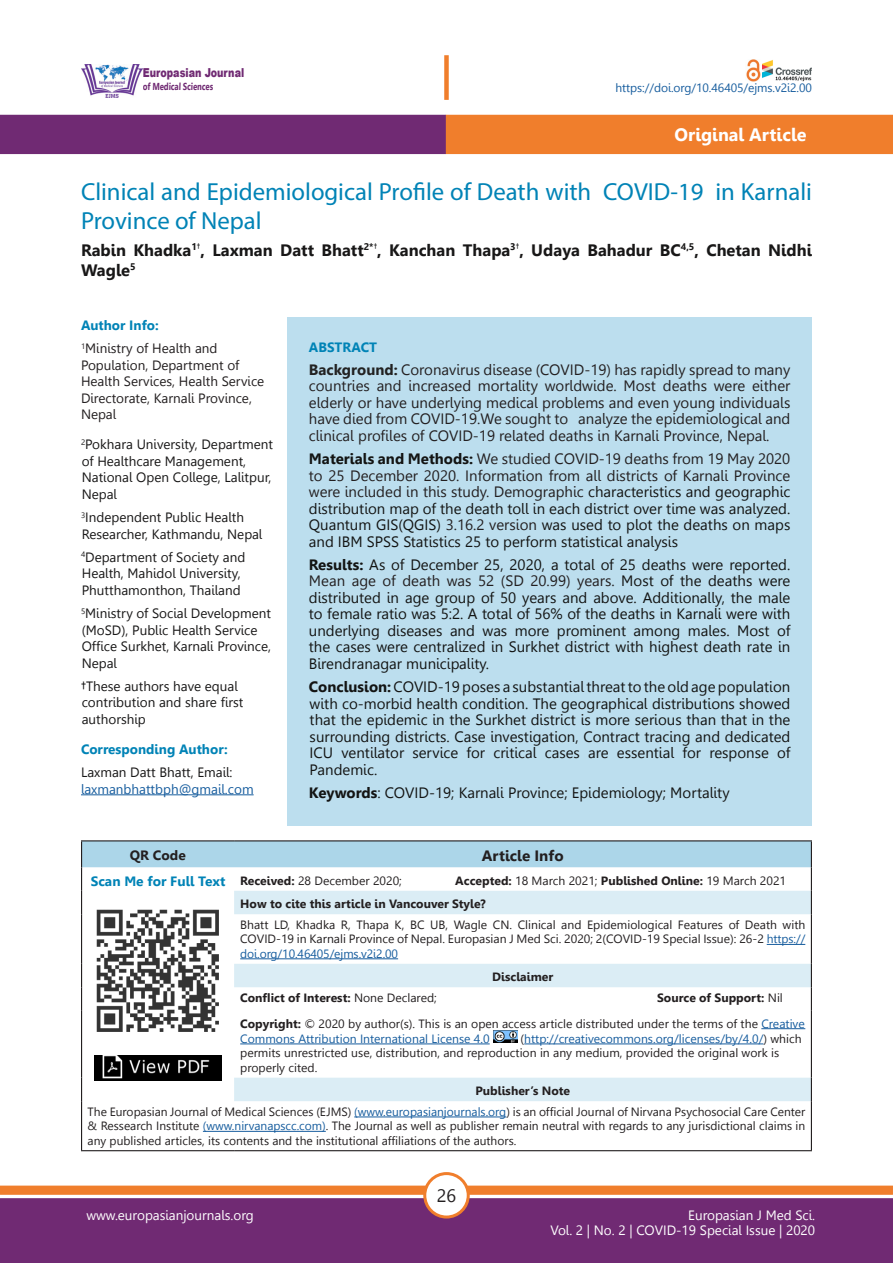
<style>
.page{position:relative;width:893px;height:1263px;background:#fff}
.page>*{position:absolute;margin:0;border:0;box-sizing:border-box;transform-origin:0 0}
.t1{font:24.75px/29.7px "Myriad Pro";color:#0083b6}
.t2{font:700 18px "Leelawadee";color:#fff}
.t3{font:18px "Leelawadee";color:#231f20}
.t4{font:700 16.5px/19.8px "Leelawadee";color:#181717}
.Default{font:15px/16.5px "Leelawadee";color:#131413;text-align:justify}
.t5{font:15px/16.5px "Leelawadee";color:#231f20;text-align:justify}
.t6{font:700 15px "Leelawadee";color:#231f20}
.t7{font:13.5px/16.5px "Leelawadee";color:#181717}
.t8{font:13.5px/16.5px "Leelawadee";color:#231f20}
.t9{font:13.5px/15px "Leelawadee";color:#fff;text-align:right}
.t10{font:700 13.5px "Leelawadee";color:#0083b6}
.t11{font:13.5px/16.5px "Leelawadee";color:#175d9e}
.t12{font:700 13.5px "Leelawadee";color:#231f20}
.t13{font:900 12.3px "Arial";color:#702a73;scale:.77 1}
.t14{font:12px/14.4px "Leelawadee UI";color:#231f20;text-align:justify}
.t15{font:700 12px "Leelawadee";color:#231f20}
.t16{font:700 12px "Leelawadee UI";color:#231f20}
.t17{font:12px "Leelawadee";letter-spacing:-.005em;color:#175d9e}
.t18{font:700 10.05px "Leelawadee UI";color:#702a73;scale:.76 1}
.s1{color:#020202}
.s2{color:#181717}
.s3{font-weight:700;color:#222}
.s4{font-weight:700}
.s5{color:#231f20}
.s6{font-family:"Leelawadee";font-weight:700}
.s7{font-family:"Leelawadee UI";font-weight:400}
.s8{font-family:"Leelawadee";color:#175d9e}
.s9{font-weight:400}
.s10{color:#175d9e}
</style>
<div class="page">
<div style="left:0;top:1198px;width:893px;height:65px;background:#702a73;border:2px solid #702a73"></div>
<div style="left:0;top:115px;width:446px;height:39px;background:#702a73"></div>
<div style="left:446px;top:115px;width:447px;height:39px;background:#f07e2c"></div>
<div style="left:0;top:1185px;width:893px;height:10px;background:#f07e2c;border:1px solid #f07e2c"></div>
<div style="left:425px;top:1173px;width:43px;height:44px;background:#fff;border-radius:50%"></div>
<div style="left:423px;top:1172px;width:47px;height:46px;border:3px solid #f07e2c;border-radius:50%"></div>
<img style="left:81px;top:64px;width:61px;height:33px">
<div style="left:444px;top:55px;width:5px;height:45px;background:#f07e2c"></div>
<img style="left:746px;top:60px;width:66px;height:21px">
<div style="left:287px;top:317px;width:525px;height:509px;background:#bcdeee"></div>
<svg style="left:234px;top:914px;width:577px;height:187px"></svg>
<hr style="left:81px;top:840px;width:153px;height:1px;background:#231f20">
<hr style="left:234px;top:840px;width:578px;height:1px;background:#231f20">
<hr style="left:81px;top:914px;width:1px;height:50px;background:#231f20">
<svg style="left:81px;top:964px;width:1px;height:46px"></svg>
<hr style="left:81px;top:1010px;width:1px;height:68px;background:#231f20">
<svg style="left:81px;top:1078px;width:1px;height:23px"></svg>
<hr style="left:81px;top:1101px;width:1px;height:49px;background:#231f20">
<hr style="left:81px;top:1150px;width:153px;height:1px;background:#231f20">
<hr style="left:234px;top:1150px;width:578px;height:1px;background:#231f20">
<svg style="left:81px;top:841px;width:731px;height:73px"></svg>
<hr style="left:811px;top:914px;width:1px;height:50px;background:#231f20">
<hr style="left:811px;top:1010px;width:1px;height:68px;background:#231f20">
<hr style="left:811px;top:1101px;width:1px;height:49px;background:#231f20">
<svg style="left:811px;top:964px;width:1px;height:46px"></svg>
<svg style="left:811px;top:1078px;width:1px;height:23px"></svg>
<img style="left:92px;top:905px;width:132px;height:127px">
<img style="left:95px;top:1056px;width:126px;height:24px">
<hr style="left:767px;top:944px;width:38px;height:1px;background:#175d9e">
<hr style="left:240px;top:958px;width:158px;height:1px;background:#175d9e">
<hr style="left:761px;top:1028px;width:44px;height:1px;background:#175d9e">
<hr style="left:240px;top:1043px;width:250px;height:1px;background:#175d9e">
<hr style="left:524px;top:1043px;width:239px;height:1px;background:#175d9e">
<img style="left:493px;top:1030px;width:24px;height:13px">
<hr style="left:354px;top:1116px;width:152px;height:1px;background:#175d9e">
<hr style="left:203px;top:1131px;width:123px;height:1px;background:#175d9e">
<hr style="left:81px;top:794px;width:173px;height:1px;background:#175d9e">
<p class="t13" style="left:143px;top:63px;width:133px">Europasian Journal</p>
<p class="t18" style="left:143px;top:79px;width:95px">of Medical Sciences</p>
<p class="t17" style="left:615px;top:81px;width:198px">https://doi.org/10.46405/ejms.v2i2.00</p>
<p class="t2" style="left:674px;top:124px;width:134px">Original Article</p>
<p class="t1" style="left:81px;top:176px;width:732px">Clinical and Epidemiological Profile of Death with COVID-19 in Karnali<br>Province of Nepal</p>
<p class="t4" style="left:81px;top:240px;width:732px">Rabin Khadka<sup>1</sup><sup>†</sup>, Laxman Datt Bhatt<sup>2*</sup><sup>†</sup>, Kanchan Thapa<sup>3</sup><sup>†</sup>, Udaya Bahadur BC<sup>4,5</sup>, Chetan Nidhi<br>Wagle<sup>5</sup></p>
<p class="t10" style="left:81px;top:318px;width:79px">Author Info:</p>
<p class="t8" style="left:81px;top:340px;width:185px"><sup>1</sup>Ministry of Health and<br>Population, Department of<br>Health Services, Health Service<br>Directorate, Karnali Province,<br>Nepal</p>
<p class="t7" style="left:81px;top:436px;width:194px"><sup>2</sup>Pokhara University, Department of Healthcare Management,<br>National Open College, Lalitpur,<br>Nepal</p>
<p class="t7" style="left:81px;top:509px;width:183px"><sup>3</sup>Independent Public Health<br>Researcher, Kathmandu, Nepal</p>
<p class="t7" style="left:81px;top:549px;width:166px"><sup>4</sup>Department of Society and<br>Health, Mahidol University,<br>Phutthamonthon, Thailand</p>
<p class="t7" style="left:81px;top:605px;width:192px"><sup>5</sup>Ministry of Social Development (MoSD), Public Health Service<br>Office Surkhet, Karnali Province,<br>Nepal</p>
<p class="t7" style="left:81px;top:678px;width:164px"><span class="s1">†</span>These authors have equal contribution and share first authorship</p>
<p class="t10" style="left:81px;top:741px;width:148px">Corresponding Author:</p>
<p class="t11" style="left:81px;top:764px;width:174px"><span class="s2">Laxman Datt Bhatt, Email: </span>laxmanbhattbph@gmail.com</p>
<p class="t10" style="left:309px;top:339px;width:70px">ABSTRACT</p>
<p class="t5" style="left:309px;top:361px;width:483px"><span class="s3">Background:</span> Coronavirus disease (COVID-19) has rapidly spread to many countries and increased mortality worldwide. Most deaths were either elderly or have underlying medical problems and even young individuals have died from COVID-19.We sought to analyze the epidemiological and clinical profiles of COVID-19 related deaths in Karnali Province, Nepal.</p>
<p class="Default" style="left:309px;top:451px;width:483px"><span class="s4">Materials and Methods:</span> <span class="s5">We studied COVID-19 deaths from 19 May 2020 to 25 December 2020. Information from all districts of Karnali Province were included in this study. Demographic</span> characteristics and geographic distribution map of the death toll in each district over time was analyzed.<br>Quantum GIS(QGIS) <span class="s5">3.16.2 version</span> was used to plot the deaths on maps and IBM SPSS Statistics 25 to perform statistical analysis</p>
<p class="Default" style="left:309px;top:556px;width:483px"><span class="s4">Results:</span> As of December 25, 2020, a total of 25 deaths were reported.<br><span class="s5">Mean age of death was 52 (SD 20.99) years.</span> Most of the deaths were distributed in age group of 50 years and above. Additionally, the male to female ratio was 5:2. A total of 56% of the deaths in Karnali were with underlying diseases and was more prominent among males. Most of the cases were centralized in Surkhet district with highest death rate in Birendranagar municipality.</p>
<p class="Default" style="left:309px;top:679px;width:483px"><span class="s4">Conclusion:</span> COVID-19 poses a substantial threat to the old age population with co-morbid health condition. The geographical distributions showed that the epidemic in the Surkhet district is more serious than that in the surrounding districts. Case investigation, Contract tracing and dedicated ICU ventilator service for critical cases are essential for response of Pandemic.</p>
<p class="Default" style="left:309px;top:784px;width:422px"><span class="s4">Keywords</span>: COVID-19; Karnali Province; Epidemiology; Mortality</p>
<p class="t12" style="left:130px;top:847px;width:57px">QR Code</p>
<p class="t6" style="left:482px;top:847px;width:83px">Article Info</p>
<p class="t10" style="left:91px;top:874px;width:136px">Scan Me for Full Text</p>
<p class="t14" style="left:240px;top:873px;width:163px"><span class="s6">Received:</span> 28 December 2020;</p>
<p class="t15" style="left:455px;top:873px;width:332px">Accepted: <span class="s7">18 March 2021;</span> Published Online: <span class="s7">19 March 2021</span></p>
<p class="t15" style="left:240px;top:897px;width:247px">How to cite this article in Vancouver Style?</p>
<p class="t14" style="left:240px;top:917px;width:567px">Bhatt LD, Khadka R, Thapa K, BC UB, Wagle CN. Clinical and Epidemiological Features of Death with COVID-19 in Karnali Province of Nepal. Europasian J Med Sci. 2020; 2(COVID-19 Special Issue): 26-2 <span class="s8">https:// doi.org/10.46405/ejms.v2i2.00</span></p>
<p class="t15" style="left:492px;top:970px;width:63px">Disclaimer</p>
<p class="t16" style="left:240px;top:989px;width:198px">Conflict of Interest: <span class="s9">None Declared;</span></p>
<p class="t16" style="left:657px;top:989px;width:127px">Source of Support: <span class="s9">Nil</span></p>
<p class="t14" style="left:240px;top:1015px;width:566px;line-height:15.1px"><span class="s6">Copyright:</span> © 2020 by author(s). This is an open access article distributed under the terms of the <span class="s10">Creative<br>Commons Attribution International License 4.0</span></p>
<p class="t14" style="left:240px;top:1031px;width:563px;text-align:left;text-indent:280px">(<span class="s10">http://creativecommons.org/licenses/by/4.0/</span>) which permits unrestricted use, distribution, and reproduction in any medium, provided the original work is properly cited.</p>
<p class="t15" style="left:475px;top:1084px;width:96px">Publisher’s Note</p>
<p class="t14" style="left:88px;top:1104px;width:719px">The Europasian Journal of Medical Sciences (EJMS) <span class="s10">(www.europasianjournals.org</span>) is an official Journal of Nirvana Psychosocial Care Center &amp; Ressearch Institute <span class="s10">(www.nirvanapscc.com)</span>. The Journal as well as publisher remain neutral with regards to any jurisdictional claims in any published articles, its contents and the institutional affiliations of the authors.</p>
<p class="t3" style="left:437px;top:1185px;width:21px">26</p>
<p class="t9" style="left:86px;top:1208px;width:169px">www.europasianjournals.org</p>
<p class="t9" style="left:550px;top:1208px;width:266px">Europasian J Med Sci.<br>Vol. 2 | No. 2 | COVID-19 Special Issue | 2020</p>
</div>
